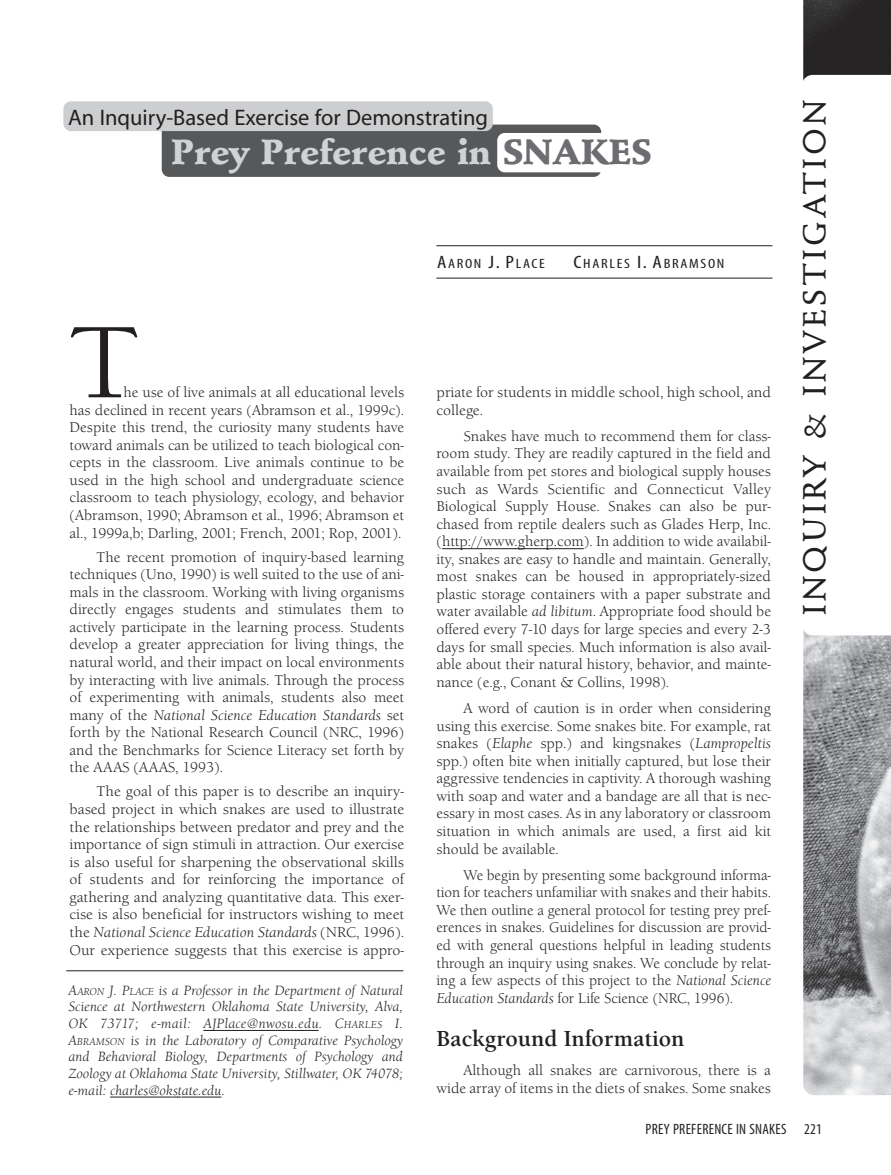
<style>
.page{position:relative;width:891px;height:1175px;background:#fff}
.page>*{position:absolute;margin:0;border:0;box-sizing:border-box;transform-origin:0 0}
.t1{font:105px "Berkeley Old ITC";color:#231f20;scale:1.12 1}
.t2{font:900 34.5px "Stempel Schneidler";color:#d1d2d4}
.t3{font:500 31.5px "Stempel Schneidler";letter-spacing:.11em;color:#231f20}
.t4{font:22.5px "Myriad";color:#231f20}
.t5{font:700 22.5px "Berkeley Old ITC";color:#231f20}
.t6{font:condensed 15px "Myriad";letter-spacing:.02em;color:#231f20}
.t7{font:14.7px/17.5px "Berkeley Old ITC";color:#231f20;text-align:justify}
.t8{font:italic 13.8px/16.6px "Berkeley Old ITC";color:#231f20;text-align:justify}
.t9{font:condensed 13.5px "Myriad";letter-spacing:.1em;color:#231f20;scale:1.2 1}
.s1{color:#6c6d70}
.s2{font-style:italic}
.s3{font-size:10.35px}
.s4{font-size:18px}
</style>
<div class="page">
<hr style="left:442px;top:548px;width:73px;height:1px;background:#231f20">
<hr style="left:515px;top:548px;width:69px;height:1px;background:#231f20">
<img style="left:803px;top:0;width:88px;height:1095px">
<hr style="left:66px;top:970px;width:337px;height:1px;background:#231f20">
<hr style="left:436px;top:278px;width:336px;height:1px;background:#231f20">
<hr style="left:436px;top:245px;width:336px;height:1px;background:#231f20">
<div style="left:162px;top:125px;width:439px;height:52px;background:#57585a;border-radius:8px"></div>
<div style="left:63px;top:101px;width:430px;height:30px;background:#cdced0;border-radius:8px"></div>
<div style="left:497px;top:133px;width:192px;height:39px;background:#fff;border-radius:8px"></div>
<svg style="left:803px;top:75px;width:88px;height:560px"></svg>
<hr style="left:203px;top:1030px;width:72px;height:1px;background:#231f20">
<hr style="left:275px;top:1030px;width:44px;height:1px;background:#231f20">
<hr style="left:115px;top:1096px;width:58px;height:1px;background:#231f20">
<hr style="left:182px;top:1096px;width:39px;height:1px;background:#231f20">
<h3 class="t4" style="left:68px;top:109px;width:421px">An Inquiry-Based Exercise for Demonstrating</h3>
<h2 class="t2" style="left:171px;top:138px;width:482px">Prey Preference in <span class="s1">SNAKES</span></h2>
<h1 class="t1" style="left:69px;top:317px;width:64px">T</h1>
<p class="t7" style="left:70px;top:384px;width:336px;text-indent:54px">he use of live animals at all educational levels has declined in recent years (Abramson et al., 1999c).<br>Despite this trend, the curiosity many students have toward animals can be utilized to teach biological con&shy;cepts in the classroom. Live animals continue to be used in the high school and undergraduate science classroom to teach physiology, ecology, and behavior (Abramson, 1990; Abramson et al., 1996; Abramson et al., 1999a,b; Darling, 2001; French, 2001; Rop, 2001).</p>
<p class="t7" style="left:70px;top:549px;width:336px;text-indent:27px">The recent promotion of inquiry-based learning techniques (Uno, 1990) is well suited to the use of ani&shy;mals in the classroom. Working with living organisms directly engages students and stimulates them to actively participate in the learning process. Students develop a greater appreciation for living things, the natural world, and their impact on local environments by interacting with live animals. Through the process of experimenting with animals, students also meet many of the <span class="s2">National Science Education Standards</span> set forth by the National Research Council (NRC, 1996) and the Benchmarks for Science Literacy set forth by the AAAS (AAAS, 1993).</p>
<p class="t7" style="left:70px;top:784px;width:336px;text-indent:27px">The goal of this paper is to describe an inquiry&shy;based project in which snakes are used to illustrate the relationships between predator and prey and the importance of sign stimuli in attraction. Our exercise is also useful for sharpening the observational skills of students and for reinforcing the importance of gathering and analyzing quantitative data. This exer&shy;cise is also beneficial for instructors wishing to meet the <span class="s2">National Science Education Standards</span> (NRC, 1996).<br>Our experience suggests that this exercise is appro-</p>
<p class="t8" style="left:68px;top:982px;width:336px">A<span class="s3">ARON</span> J. P<span class="s3">LACE</span> is a Professor in the Department of Natural Science at Northwestern Oklahoma State University, Alva, OK 73717; e-mail: AJPlace@nwosu.edu. C<span class="s3">HARLES</span> I.<br>A<span class="s3">BRAMSON</span> is in the Laboratory of Comparative Psychology and Behavioral Biology, Departments of Psychology and Zoology at Oklahoma State University, Stillwater, OK 74078; e-mail: charles@okstate.edu.</p>
<p class="t9" style="left:437px;top:258px;width:91px"><span class="s4">A</span>ARON <span class="s4">J. P</span>LACE</p>
<p class="t9" style="left:574px;top:258px;width:127px"><span class="s4">C</span>HARLES <span class="s4">I. A</span>BRAMSON</p>
<p class="t7" style="left:437px;top:384px;width:336px">priate for students in middle school, high school, and college.</p>
<p class="t7" style="left:437px;top:428px;width:336px;text-indent:27px">Snakes have much to recommend them for class&shy;room study. They are readily captured in the field and available from pet stores and biological supply houses such as Wards Scientific and Connecticut Valley Biological Supply House. Snakes can also be pur&shy;chased from reptile dealers such as Glades Herp, Inc. (http://www.gherp.com). In addition to wide availabil&shy;ity, snakes are easy to handle and maintain. Generally, most snakes can be housed in appropriately-sized plastic storage containers with a paper substrate and water available <span class="s2">ad libitum</span>. Appropriate food should be offered every 7-10 days for large species and every 2-3 days for small species. Much information is also avail&shy;able about their natural history, behavior, and mainte&shy;nance (e.g., Conant &amp; Collins, 1998).</p>
<p class="t7" style="left:437px;top:700px;width:336px;text-indent:27px">A word of caution is in order when considering using this exercise. Some snakes bite. For example, rat snakes (<span class="s2">Elaphe</span> spp.) and kingsnakes (<span class="s2">Lampropeltis </span>spp.) often bite when initially captured, but lose their aggressive tendencies in captivity. A thorough washing with soap and water and a bandage are all that is nec&shy;essary in most cases. As in any laboratory or classroom situation in which animals are used, a first aid kit should be available.</p>
<p class="t7" style="left:437px;top:867px;width:336px;text-indent:27px">We begin by presenting some background informa&shy;tion for teachers unfamiliar with snakes and their habits.<br>We then outline a general protocol for testing prey pref&shy;erences in snakes. Guidelines for discussion are provid&shy;ed with general questions helpful in leading students through an inquiry using snakes. We conclude by relat&shy;ing a few aspects of this project to the <span class="s2">National Science Education Standards</span> for Life Science (NRC, 1996).</p>
<h3 class="t5" style="left:437px;top:1028px;width:250px">Background Information</h3>
<p class="t7" style="left:437px;top:1062px;width:336px;text-align:right">Although all snakes are carnivorous, there is a wide array of items in the diets of snakes. Some snakes</p>
<h3 class="t3" style="left:802px;top:615px;width:517px;rotate:-90deg">INQUIRY &amp; INVESTIGATION</h3>
<p class="t6" style="left:645px;top:1123px;width:178px">PREY PREFERENCE IN SNAKES 221</p>
</div>
